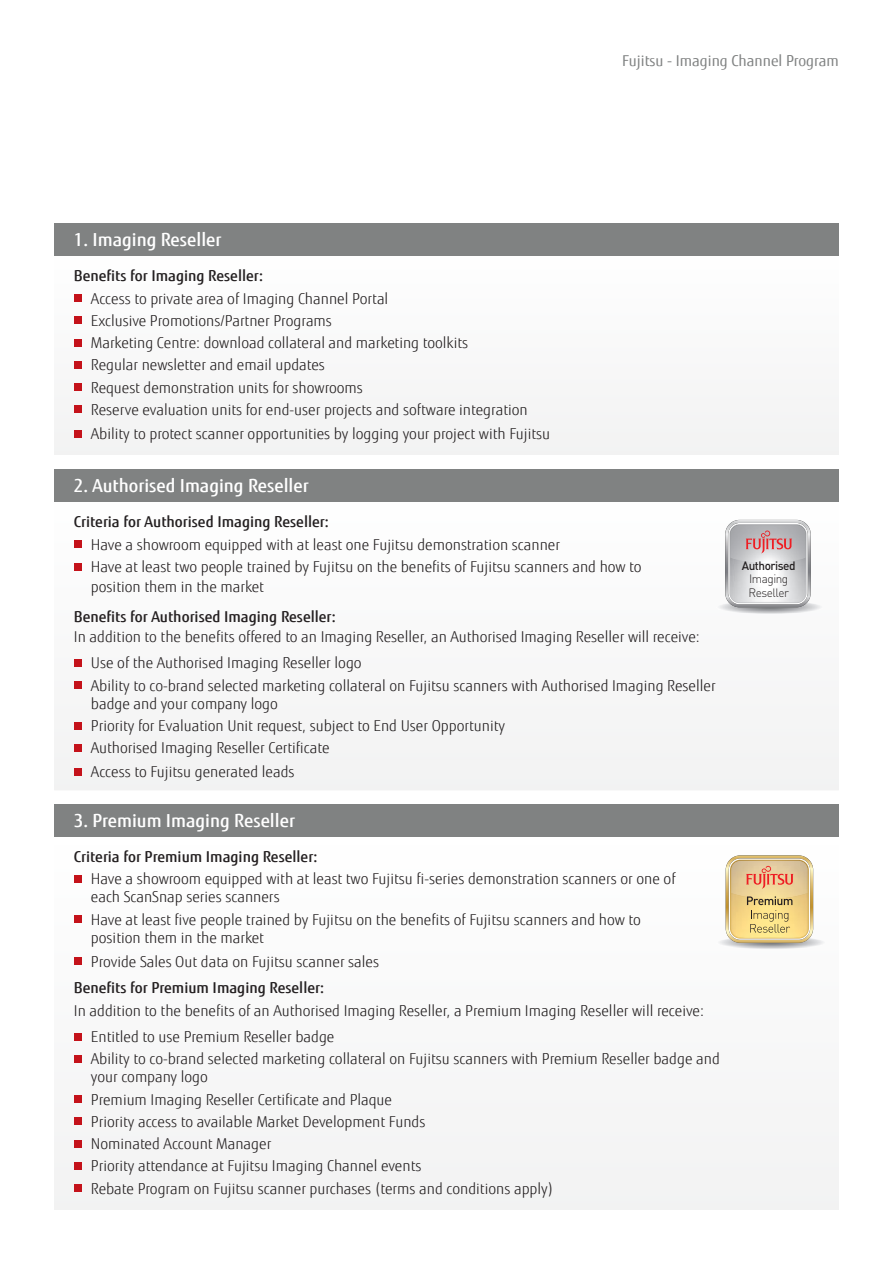
<style>
.page{position:relative;width:893px;height:1263px;background:#fff}
.page>*{position:absolute;margin:0;border:0;box-sizing:border-box;transform-origin:0 0}
.t1{font:500 18px "Fujitsu Sans";color:#fff}
.t2{font:300 15px/18px "Fujitsu Sans";color:#231f20}
.t3{font:500 15px "Fujitsu Sans";color:#231f20}
.t4{font:15px "Fujitsu Sans";color:#808282}
.t5{font:300 12px/13.8px "DIN";letter-spacing:-.04em;color:#231f20;text-align:center}
.s1{font-weight:500}
</style>
<div class="page">
<div style="left:54px;top:316px;width:785px;height:139px;background:#f6f6f6"></div>
<svg style="left:54px;top:519px;width:785px;height:271px"></svg>
<svg style="left:54px;top:867px;width:785px;height:343px"></svg>
<div style="left:54px;top:223px;width:785px;height:33px;background:#808282"></div>
<div style="left:54px;top:469px;width:785px;height:33px;background:#808282"></div>
<div style="left:54px;top:804px;width:785px;height:33px;background:#808282"></div>
<div style="left:74px;top:294px;width:8px;height:8px;background:#c4121a"></div>
<div style="left:74px;top:317px;width:8px;height:7px;background:#c4121a"></div>
<div style="left:74px;top:339px;width:8px;height:8px;background:#c4121a"></div>
<div style="left:74px;top:361px;width:8px;height:8px;background:#c4121a"></div>
<div style="left:74px;top:383px;width:8px;height:8px;background:#c4121a"></div>
<div style="left:74px;top:406px;width:8px;height:7px;background:#c4121a"></div>
<div style="left:74px;top:430px;width:8px;height:7px;background:#c4121a"></div>
<div style="left:74px;top:540px;width:8px;height:8px;background:#c4121a"></div>
<div style="left:74px;top:563px;width:8px;height:7px;background:#c4121a"></div>
<div style="left:74px;top:659px;width:8px;height:8px;background:#c4121a"></div>
<div style="left:74px;top:681px;width:8px;height:8px;background:#c4121a"></div>
<div style="left:74px;top:722px;width:8px;height:7px;background:#c4121a"></div>
<div style="left:74px;top:744px;width:8px;height:8px;background:#c4121a"></div>
<div style="left:74px;top:768px;width:8px;height:8px;background:#c4121a"></div>
<div style="left:74px;top:875px;width:8px;height:8px;background:#c4121a"></div>
<div style="left:74px;top:915px;width:8px;height:8px;background:#c4121a"></div>
<div style="left:74px;top:957px;width:8px;height:8px;background:#c4121a"></div>
<div style="left:74px;top:1033px;width:8px;height:7px;background:#c4121a"></div>
<div style="left:74px;top:1055px;width:8px;height:8px;background:#c4121a"></div>
<div style="left:74px;top:1095px;width:8px;height:8px;background:#c4121a"></div>
<div style="left:74px;top:1118px;width:8px;height:7px;background:#c4121a"></div>
<div style="left:74px;top:1140px;width:8px;height:7px;background:#c4121a"></div>
<div style="left:74px;top:1162px;width:8px;height:8px;background:#c4121a"></div>
<div style="left:74px;top:1184px;width:8px;height:8px;background:#c4121a"></div>
<img style="left:716px;top:603px;width:107px;height:11px">
<svg style="left:725px;top:520px;width:86px;height:87px"></svg>
<img style="left:716px;top:938px;width:110px;height:11px">
<svg style="left:726px;top:855px;width:87px;height:88px;background:#e2c388"></svg>
<p class="t4" style="left:622px;top:52px;width:218px">Fujitsu - Imaging Channel Program</p>
<p class="t1" style="left:74px;top:229px;width:149px">1. Imaging Reseller</p>
<p class="t3" style="left:74px;top:267px;width:191px">Benefits for Imaging Reseller:</p>
<p class="t2" style="left:91px;top:289px;width:299px">Access to private area of Imaging Channel Portal</p>
<p class="t2" style="left:91px;top:312px;width:243px">Exclusive Promotions/Partner Programs</p>
<p class="t2" style="left:91px;top:334px;width:379px">Marketing Centre: download collateral and marketing toolkits</p>
<p class="t2" style="left:91px;top:356px;width:236px">Regular newsletter and email updates</p>
<p class="t2" style="left:91px;top:378px;width:274px">Request demonstration units for showrooms</p>
<p class="t2" style="left:91px;top:401px;width:438px">Reserve evaluation units for end-user projects and software integration</p>
<p class="t2" style="left:91px;top:425px;width:461px">Ability to protect scanner opportunities by logging your project with Fujitsu</p>
<p class="t1" style="left:74px;top:475px;width:236px">2. Authorised Imaging Reseller</p>
<p class="t3" style="left:74px;top:513px;width:257px">Criteria for Authorised Imaging Reseller:</p>
<p class="t2" style="left:91px;top:535px;width:471px">Have a showroom equipped with at least one Fujitsu demonstration scanner</p>
<p class="t2" style="left:91px;top:557px;width:552px;line-height:19.8px">Have at least two people trained by Fujitsu on the benefits of Fujitsu scanners and how to position them in the market</p>
<p class="t3" style="left:74px;top:607px;width:263px">Benefits for Authorised Imaging Reseller:</p>
<p class="t2" style="left:74px;top:628px;width:627px">In addition to the benefits offered to an Imaging Reseller, an Authorised Imaging Reseller will receive:</p>
<p class="t2" style="left:91px;top:654px;width:272px">Use of the Authorised Imaging Reseller logo</p>
<p class="t2" style="left:91px;top:677px;width:626px">Ability to co-brand selected marketing collateral on Fujitsu scanners with Authorised Imaging Reseller badge and your company logo</p>
<p class="t2" style="left:91px;top:717px;width:416px">Priority for Evaluation Unit request, subject to End User Opportunity</p>
<p class="t2" style="left:91px;top:739px;width:240px">Authorised Imaging Reseller Certificate</p>
<p class="t2" style="left:91px;top:763px;width:205px">Access to Fujitsu generated leads</p>
<p class="t1" style="left:74px;top:810px;width:223px">3. Premium Imaging Reseller</p>
<p class="t3" style="left:74px;top:848px;width:245px">Criteria for Premium Imaging Reseller:</p>
<p class="t2" style="left:91px;top:870px;width:586px">Have a showroom equipped with at least two Fujitsu fi-series demonstration scanners or one of each ScanSnap series scanners</p>
<p class="t2" style="left:91px;top:910px;width:551px">Have at least five people trained by Fujitsu on the benefits of Fujitsu scanners and how to position them in the market</p>
<p class="t2" style="left:91px;top:953px;width:290px">Provide Sales Out data on Fujitsu scanner sales</p>
<p class="t3" style="left:74px;top:979px;width:252px">Benefits for Premium Imaging Reseller:</p>
<p class="t2" style="left:74px;top:1001px;width:632px">In addition to the benefits of an Authorised Imaging Reseller, a Premium Imaging Reseller will receive:</p>
<p class="t2" style="left:91px;top:1028px;width:245px">Entitled to use Premium Reseller badge</p>
<p class="t2" style="left:91px;top:1050px;width:630px">Ability to co-brand selected marketing collateral on Fujitsu scanners with Premium Reseller badge and your company logo</p>
<p class="t2" style="left:91px;top:1090px;width:303px">Premium Imaging Reseller Certificate and Plaque</p>
<p class="t2" style="left:91px;top:1113px;width:336px">Priority access to available Market Development Funds</p>
<p class="t2" style="left:91px;top:1135px;width:182px">Nominated Account Manager</p>
<p class="t2" style="left:91px;top:1157px;width:332px">Priority attendance at Fujitsu Imaging Channel events</p>
<p class="t2" style="left:91px;top:1179px;width:464px">Rebate Program on Fujitsu scanner purchases (terms and conditions apply)</p>
<p class="t5" style="left:742px;top:558px;width:55px"><span class="s1">Authorised<br></span>Imaging<br>Reseller</p>
</div>
